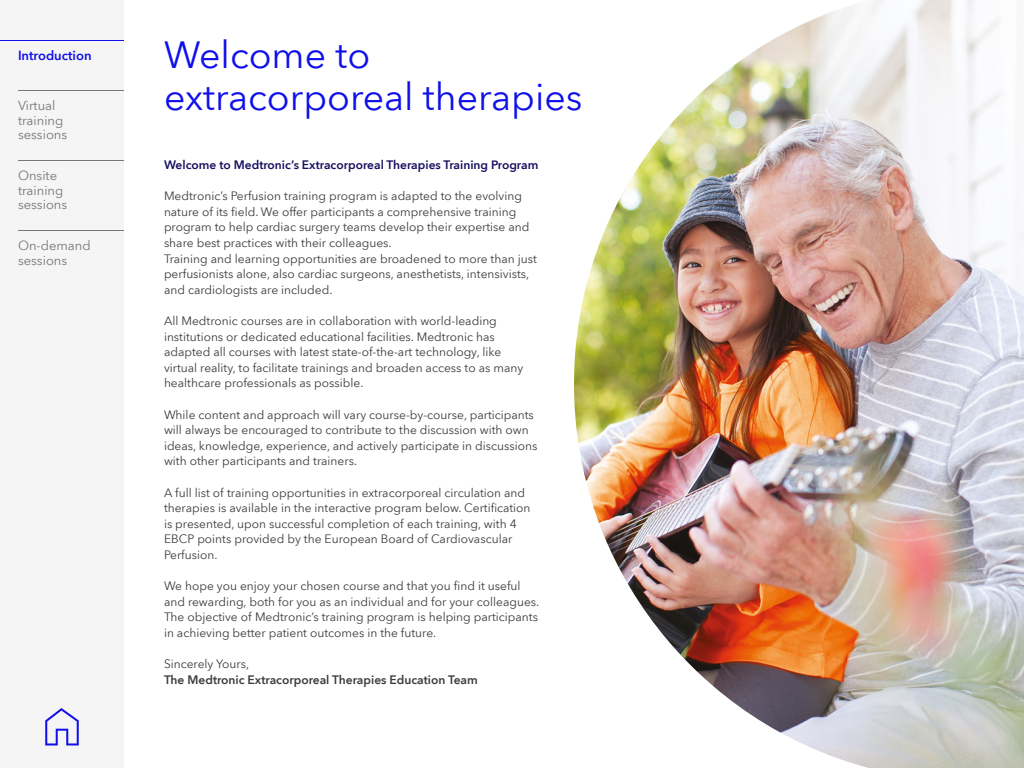
<style>
.page{position:relative;width:1024px;height:768px;background:#fff}
.page>*{position:absolute;margin:0;border:0;box-sizing:border-box;transform-origin:0 0}
.t1{font:37.5px/41.2px "Avenir Next World";color:#1010eb}
.t2{font:13px/14.3px "Avenir Next World";color:#777}
.t3{font:600 13px "Avenir Next World";color:#1010eb}
.t4{font:12px/15.6px "Avenir Next World";color:#3c3c3c}
.t5{font:600 12px "Avenir Next World";color:#170f5f}
.t6{font:600 12px "Avenir Next World";color:#3c3c3c}
</style>
<div class="page">
<div style="left:0;top:0;width:124px;height:768px;background:#f5f5f5"></div>
<img style="left:574px;top:0;width:450px;height:768px">
<hr style="left:18px;top:90px;width:106px;height:1px;background:#777">
<hr style="left:18px;top:160px;width:106px;height:1px;background:#777">
<hr style="left:18px;top:230px;width:106px;height:1px;background:#777">
<svg style="left:45px;top:708px;width:34px;height:38px"></svg>
<hr style="left:0;top:40px;width:124px;height:1px;background:#1010eb">
<p class="t3" style="left:18px;top:48px;width:75px">Introduction</p>
<p class="t2" style="left:18px;top:99px;width:51px">Virtual training sessions</p>
<p class="t2" style="left:18px;top:169px;width:51px">Onsite training sessions</p>
<p class="t2" style="left:18px;top:239px;width:74px">On-demand sessions</p>
<h1 class="t1" style="left:164px;top:35px;width:420px">Welcome to extracorporeal therapies</h1>
<p class="t5" style="left:164px;top:158px;width:376px">Welcome to Medtronic’s Extracorporeal Therapies Training Program</p>
<p class="t4" style="left:164px;top:188px;width:374px">Medtronic’s Perfusion training program is adapted to the evolving nature of its field. We offer participants a comprehensive training program to help cardiac surgery teams develop their expertise and share best practices with their colleagues.<br>Training and learning opportunities are broadened to more than just perfusionists alone, also cardiac surgeons, anesthetists, intensivists, and cardiologists are included.</p>
<p class="t4" style="left:164px;top:313px;width:361px">All Medtronic courses are in collaboration with world-leading institutions or dedicated educational facilities. Medtronic has adapted all courses with latest state-of-the-art technology, like virtual reality, to facilitate trainings and broaden access to as many healthcare professionals as possible.</p>
<p class="t4" style="left:164px;top:407px;width:375px">While content and approach will vary course-by-course, participants will always be encouraged to contribute to the discussion with own ideas, knowledge, experience, and actively participate in discussions with other participants and trainers.</p>
<p class="t4" style="left:164px;top:485px;width:368px">A full list of training opportunities in extracorporeal circulation and therapies is available in the interactive program below. Certification is presented, upon successful completion of each training, with 4<br>EBCP points provided by the European Board of Cardiovascular Perfusion.</p>
<p class="t4" style="left:164px;top:578px;width:377px">We hope you enjoy your chosen course and that you find it useful and rewarding, both for you as an individual and for your colleagues.<br>The objective of Medtronic’s training program is helping participants in achieving better patient outcomes in the future.</p>
<p class="t4" style="left:164px;top:656px;width:87px">Sincerely Yours,</p>
<p class="t6" style="left:164px;top:673px;width:315px">The Medtronic Extracorporeal Therapies Education Team</p>
</div>
